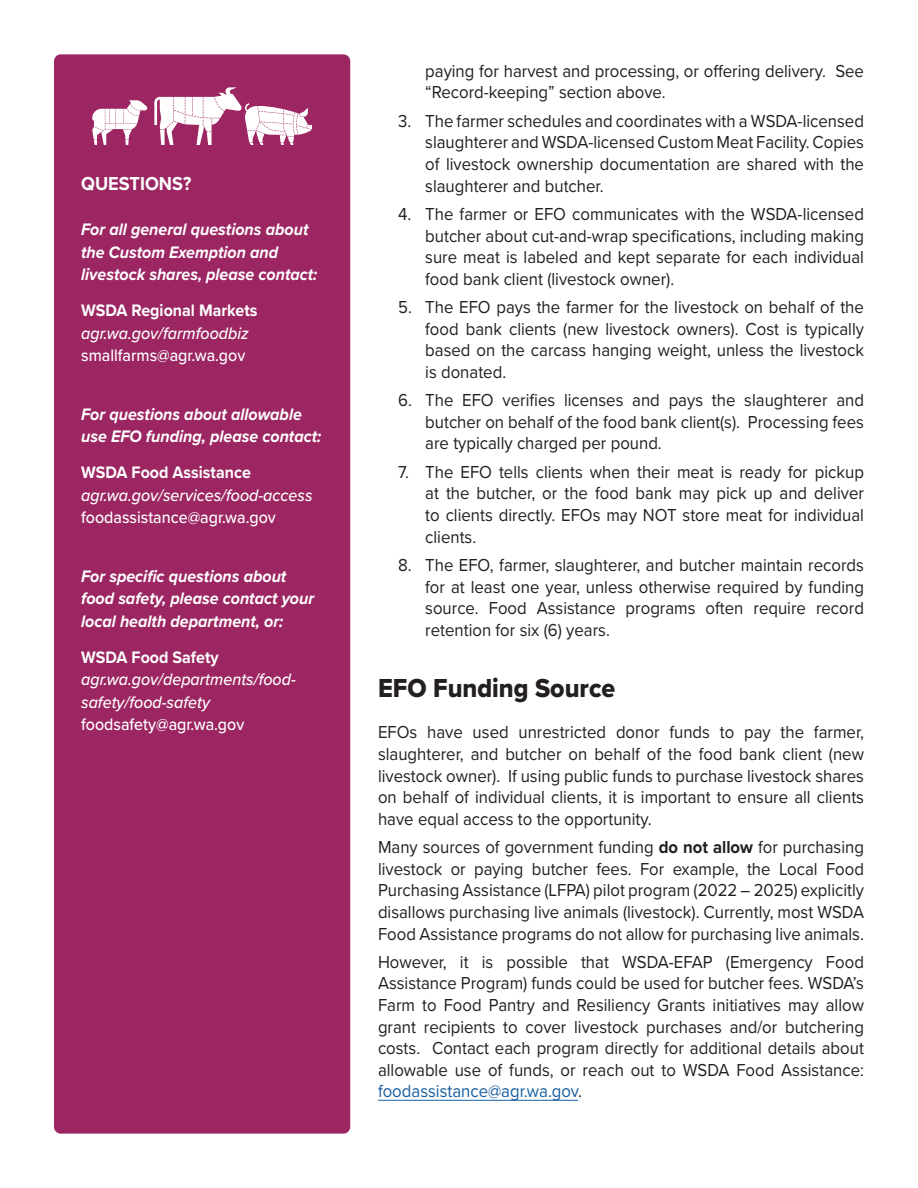
<style>
.page{position:relative;width:918px;height:1188px;background:#fff}
.page>*{position:absolute;margin:0;border:0;box-sizing:border-box;transform-origin:0 0}
.t1{font:27px "Proxima Nova Extrabld";color:#231f20;scale:.93 1}
.t2{font:700 19.5px "Proxima Nova";color:#fff;scale:.93 1}
.t3{font:18px/21.6px "Proxima Nova";color:#231f20;text-align:justify;scale:.93 1}
.t4{font:italic 700 17.25px/22.5px "Proxima Nova";color:#fff;scale:.93 1}
.t5{font:italic 500 17.25px/22.5px "Proxima Nova";color:#fff;scale:.93 1}
.t6{font:500 17.25px "Proxima Nova";color:#fff;scale:.93 1}
.t7{font:700 17.25px "Proxima Nova";color:#fff;scale:.93 1}
.s1{font-weight:700}
.s2{color:#175d9e}
</style>
<div class="page">
<div style="left:54px;top:54px;width:296px;height:1080px;background:#9c2662;border-radius:7px"></div>
<hr style="left:378px;top:1100px;width:200px;height:1px;background:#175d9e">
<svg style="left:92px;top:100px;width:55px;height:45px"></svg>
<svg style="left:154px;top:87px;width:158px;height:58px"></svg>
<p class="t2" style="left:81px;top:169px;width:120px">QUESTIONS?</p>
<p class="t4" style="left:81px;top:218px;width:256px">For all general questions about the Custom Exemption and livestock shares, please contact:</p>
<p class="t7" style="left:81px;top:298px;width:191px">WSDA Regional Markets</p>
<p class="t5" style="left:81px;top:321px;width:182px">agr.wa.gov/farmfoodbiz</p>
<p class="t6" style="left:81px;top:343px;width:178px">smallfarms@agr.wa.gov</p>
<p class="t4" style="left:81px;top:403px;width:260px">For questions about allowable use EFO funding, please contact:</p>
<p class="t7" style="left:81px;top:460px;width:184px">WSDA Food Assistance</p>
<p class="t5" style="left:81px;top:483px;width:250px">agr.wa.gov/services/food-access</p>
<p class="t6" style="left:81px;top:505px;width:211px">foodassistance@agr.wa.gov</p>
<p class="t4" style="left:81px;top:564px;width:252px">For specific questions about food safety, please contact your local health department, or:</p>
<p class="t7" style="left:81px;top:644px;width:149px">WSDA Food Safety</p>
<p class="t5" style="left:81px;top:668px;width:232px">agr.wa.gov/departments/food&shy;safety/food-safety</p>
<p class="t6" style="left:81px;top:712px;width:177px">foodsafety@agr.wa.gov</p>
<p class="t3" style="left:425px;top:59px;width:473px">paying for harvest and processing, or offering delivery. See “Record-keeping” section above.</p>
<p class="t3" style="left:425px;top:109px;width:473px;text-indent:-27px">3. The farmer schedules and coordinates with a WSDA-licensed slaughterer and WSDA-licensed Custom Meat Facility. Copies of livestock ownership documentation are shared with the slaughterer and butcher.</p>
<p class="t3" style="left:425px;top:202px;width:473px;text-indent:-27px">4. The farmer or EFO communicates with the WSDA-licensed butcher about cut-and-wrap specifications, including making sure meat is labeled and kept separate for each individual food bank client (livestock owner).</p>
<p class="t3" style="left:425px;top:296px;width:473px;text-indent:-27px">5. The EFO pays the farmer for the livestock on behalf of the food bank clients (new livestock owners). Cost is typically based on the carcass hanging weight, unless the livestock is donated.</p>
<p class="t3" style="left:425px;top:389px;width:473px;text-indent:-27px">6. The EFO verifies licenses and pays the slaughterer and butcher on behalf of the food bank client(s). Processing fees are typically charged per pound.</p>
<p class="t3" style="left:425px;top:460px;width:473px;text-indent:-27px">7. The EFO tells clients when their meat is ready for pickup at the butcher, or the food bank may pick up and deliver to clients directly. EFOs may NOT store meat for individual clients.</p>
<p class="t3" style="left:425px;top:553px;width:473px;text-indent:-27px">8. The EFO, farmer, slaughterer, and butcher maintain records for at least one year, unless otherwise required by funding source. Food Assistance programs often require record retention for six (6) years.</p>
<h1 class="t1" style="left:378px;top:667px;width:257px">EFO Funding Source</h1>
<p class="t3" style="left:378px;top:721px;width:524px">EFOs have used unrestricted donor funds to pay the farmer, slaughterer, and butcher on behalf of the food bank client (new livestock owner). If using public funds to purchase livestock shares on behalf of individual clients, it is important to ensure all clients have equal access to the opportunity.</p>
<p class="t3" style="left:378px;top:836px;width:524px">Many sources of government funding <span class="s1">do not allow</span> for purchasing livestock or paying butcher fees. For example, the Local Food Purchasing Assistance (LFPA) pilot program (2022 – 2025) explicitly disallows purchasing live animals (livestock). Currently, most WSDA Food Assistance programs do not allow for purchasing live animals.</p>
<p class="t3" style="left:378px;top:950px;width:524px">However, it is possible that WSDA-EFAP (Emergency Food Assistance Program) funds could be used for butcher fees. WSDA’s Farm to Food Pantry and Resiliency Grants initiatives may allow grant recipients to cover livestock purchases and/or butchering costs. Contact each program directly for additional details about allowable use of funds, or reach out to WSDA Food Assistance: <span class="s2">foodassistance@agr.wa.gov</span>.</p>
</div>
